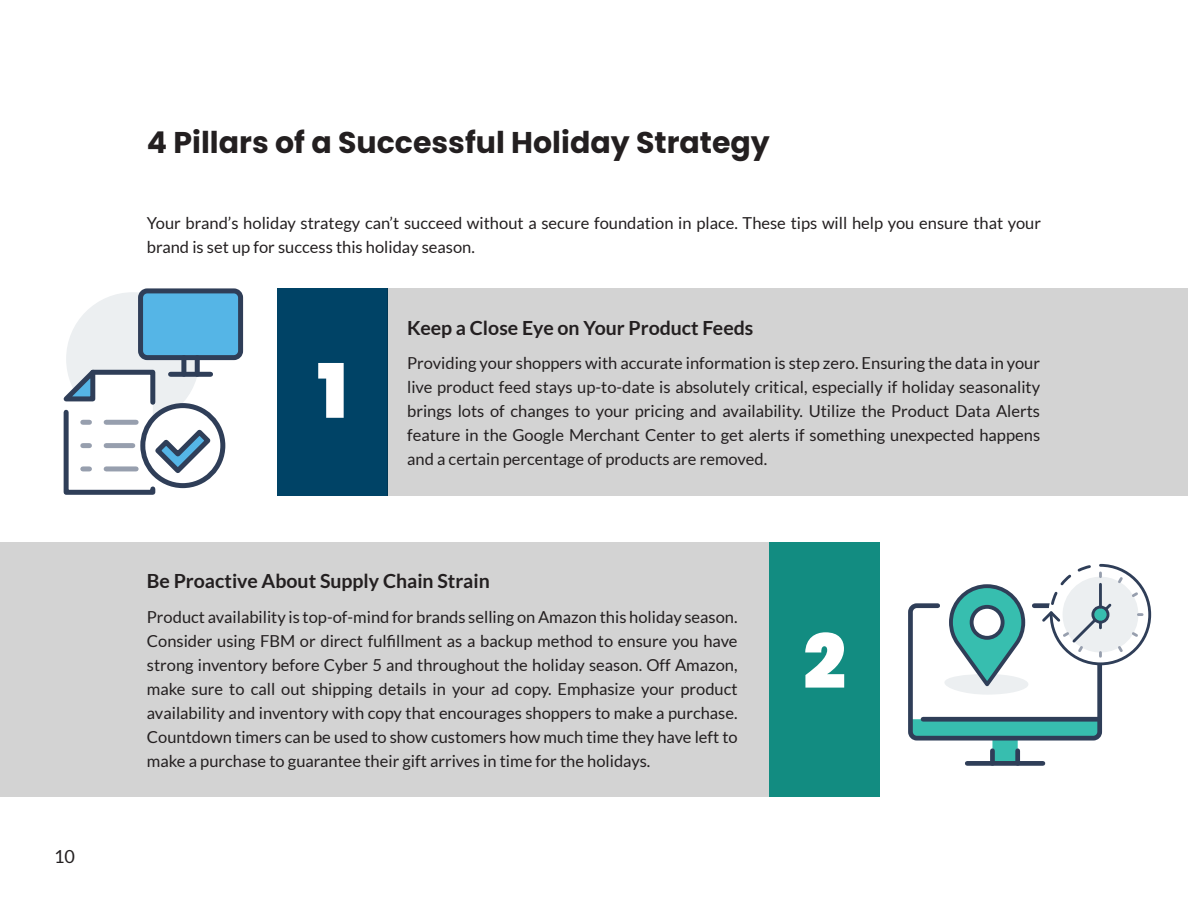
<style>
.page{position:relative;width:1188px;height:918px;background:#fff}
.page>*{position:absolute;margin:0;border:0;box-sizing:border-box;transform-origin:0 0}
.t1{font:900 75px "Poppins";color:#fff}
.t2{font:700 30px "Poppins";color:#231f20}
.t3{font:700 19.5px "Lato";color:#231f20}
.t4{font:18px "Lato";color:#231f20}
.t5{font:16.5px/24px "Lato";color:#231f20;text-align:justify}
</style>
<div class="page">
<div style="left:277px;top:288px;width:111px;height:207px;background:#004366"></div>
<div style="left:388px;top:288px;width:800px;height:207px;background:#d3d3d3"></div>
<div style="left:0;top:542px;width:769px;height:254px;background:#d3d3d3"></div>
<div style="left:769px;top:542px;width:111px;height:254px;background:#128c81"></div>
<div style="left:66px;top:292px;width:134px;height:134px;background:#eceff1;border-radius:50%"></div>
<svg style="left:63px;top:366px;width:163px;height:129px"></svg>
<svg style="left:186px;top:360px;width:9px;height:12px"></svg>
<div style="left:141px;top:291px;width:100px;height:67px;background:#55b5e6;border-radius:7px"></div>
<div style="left:138px;top:288px;width:105px;height:72px;border:5px solid #2f3e58;border-radius:7px"></div>
<div style="left:171px;top:372px;width:40px;height:5px;background:#2f3e58"></div>
<div style="left:195px;top:358px;width:5px;height:16px;background:#2f3e58"></div>
<div style="left:181px;top:358px;width:5px;height:16px;background:#2f3e58"></div>
<div style="left:967px;top:761px;width:76px;height:5px;background:#2f3e58"></div>
<svg style="left:1049px;top:563px;width:101px;height:102px"></svg>
<svg style="left:908px;top:563px;width:234px;height:200px"></svg>
<p class="t4" style="left:54px;top:847px;width:22px">10</p>
<p class="t2" style="left:147px;top:125px;width:625px">4 Pillars of a Successful Holiday Strategy</p>
<p class="t5" style="left:147px;top:211px;width:896px">Your brand’s holiday strategy can’t succeed without a secure foundation in place. These tips will help you ensure that your brand is set up for success this holiday season.</p>
<p class="t1" style="left:317px;top:348px;width:31px">1</p>
<p class="t3" style="left:407px;top:316px;width:348px">Keep a Close Eye on Your Product Feeds</p>
<p class="t5" style="left:407px;top:351px;width:635px">Providing your shoppers with accurate information is step zero. Ensuring the data in your live product feed stays up-to-date is absolutely critical, especially if holiday seasonality brings lots of changes to your pricing and availability. Utilize the Product Data Alerts feature in the Google Merchant Center to get alerts if something unexpected happens and a certain percentage of products are removed.</p>
<p class="t3" style="left:147px;top:569px;width:344px">Be Proactive About Supply Chain Strain</p>
<p class="t5" style="left:147px;top:604px;width:592px">Product availability is top-of-mind for brands selling on Amazon this holiday season.<br>Consider using FBM or direct fulfillment as a backup method to ensure you have strong inventory before Cyber 5 and throughout the holiday season. Off Amazon, make sure to call out shipping details in your ad copy. Emphasize your product availability and inventory with copy that encourages shoppers to make a purchase.<br>Countdown timers can be used to show customers how much time they have left to make a purchase to guarantee their gift arrives in time for the holidays.</p>
<p class="t1" style="left:803px;top:619px;width:44px">2</p>
</div>
